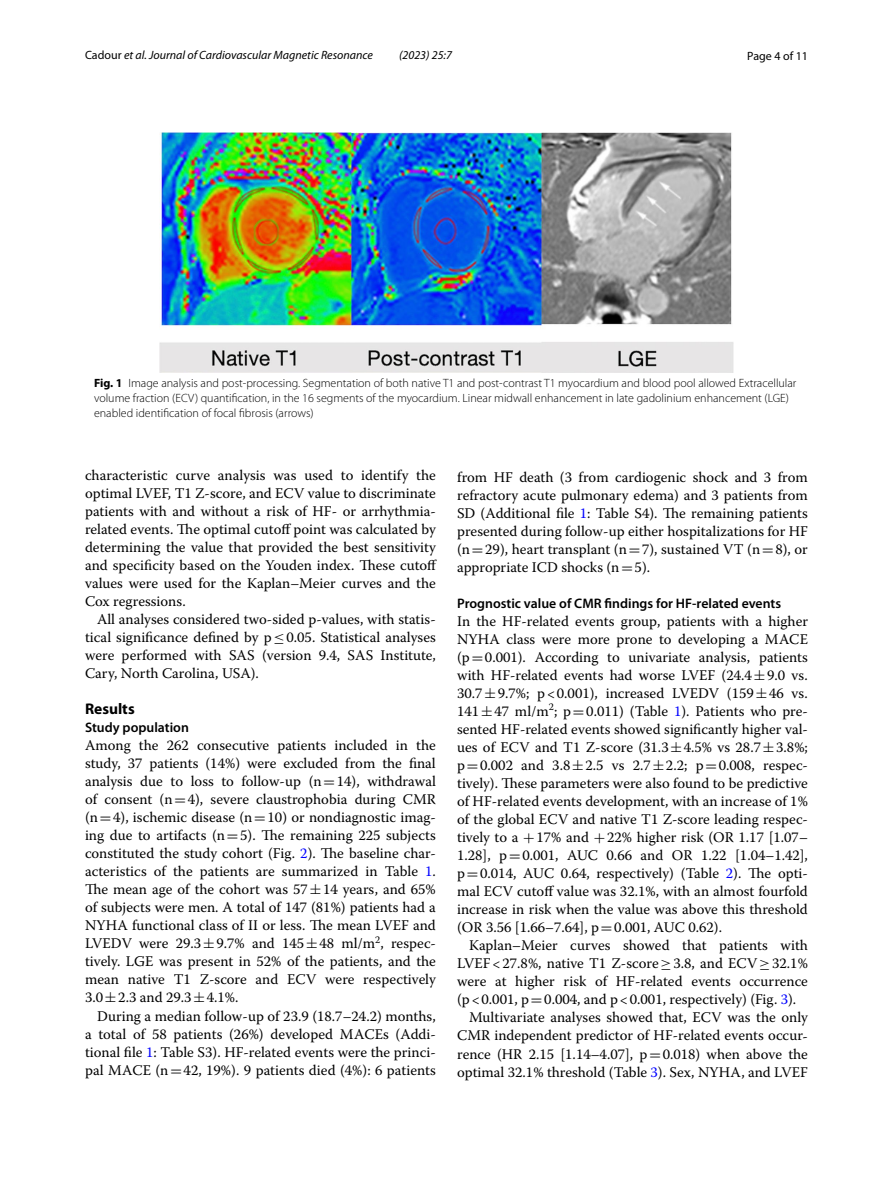
<style>
.page{position:relative;width:893px;height:1187px;background:#fff}
.page>*{position:absolute;margin:0;border:0;box-sizing:border-box;transform-origin:0 0}
.t1{font:700 15.45px "Myriad Pro";color:#000}
.t2{font:14.7px/18px "Warnock Pro";color:#000;text-align:justify}
.t3{font:600 13.8px "Myriad Pro";color:#000}
.t4{font:300 12px/15px "Myriad Pro";color:#000}
.t5{font:italic 12px "Myriad Pro";color:#000}
.t6{font:12px "Myriad Pro";color:#000}
.s1{font-style:normal}
.s2{font-weight:700}
.s3{font-family:"MTSY"}
.s4{color:#00f}
</style>
<div class="page">
<img style="left:159px;top:133px;width:574px;height:239px">
<p class="t5" style="left:85px;top:48px;width:289px"><span class="s1">Cadour</span> et al. Journal of Cardiovascular Magnetic Resonance</p>
<p class="t5" style="left:399px;top:48px;width:54px">(2023) 25:7</p>
<p class="t6" style="left:747px;top:48px;width:62px">Page 4 of 11</p>
<p class="t4" style="left:94px;top:376px;width:704px"><span class="s2">Fig. 1</span> Image analysis and post-processing. Segmentation of both native T1 and post-contrast T1 myocardium and blood pool allowed Extracellular volume fraction (ECV) quantification, in the 16 segments of the myocardium. Linear midwall enhancement in late gadolinium enhancement (LGE) enabled identification of focal fibrosis (arrows)</p>
<p class="t2" style="left:85px;top:466px;width:353px">characteristic curve analysis was used to identify the optimal LVEF, T1 Z-score, and ECV value to discriminate patients with and without a risk of HF- or arrhythmia&shy;related events. The optimal cutoff point was calculated by determining the value that provided the best sensitivity and specificity based on the Youden index. These cutoff values were used for the Kaplan–Meier curves and the Cox regressions.</p>
<p class="t2" style="left:85px;top:610px;width:352px;text-indent:12px">All analyses considered two-sided p-values, with statis&shy;tical significance defined by p<span class="s3">≤</span>0.05. Statistical analyses were performed with SAS (version 9.4, SAS Institute, Cary, North Carolina, USA).</p>
<p class="t1" style="left:85px;top:699px;width:51px">Results</p>
<p class="t3" style="left:85px;top:719px;width:105px">Study population</p>
<p class="t2" style="left:85px;top:736px;width:352px">Among the 262 consecutive patients included in the study, 37 patients (14%) were excluded from the final analysis due to loss to follow-up (n<span class="s3">=</span>14), withdrawal of consent (n<span class="s3">=</span>4), severe claustrophobia during CMR (n<span class="s3">=</span>4), ischemic disease (n<span class="s3">=</span>10) or nondiagnostic imag&shy;ing due to artifacts (n<span class="s3">=</span>5). The remaining 225 subjects constituted the study cohort (Fig. <span class="s4">2</span>). The baseline char&shy;acteristics of the patients are summarized in Table <span class="s4">1</span>.<br>The mean age of the cohort was 57<span class="s3">±</span>14 years, and 65% of subjects were men. A total of 147 (81%) patients had a NYHA functional class of II or less. The mean LVEF and LVEDV were 29.3<span class="s3">±</span>9.7% and 145<span class="s3">±</span>48 ml/m<sup>2</sup>, respec&shy;tively. LGE was present in 52% of the patients, and the mean native T1 Z-score and ECV were respectively 3.0<span class="s3">±</span>2.3 and 29.3<span class="s3">±</span>4.1%.</p>
<p class="t2" style="left:85px;top:1006px;width:352px;text-indent:12px">During a median follow-up of 23.9 (18.7–24.2) months, a total of 58 patients (26%) developed MACEs (Addi&shy;tional file <span class="s4">1</span>: Table S3). HF-related events were the princi&shy;pal MACE (n<span class="s3">=</span>42, 19%). 9 patients died (4%): 6 patients</p>
<p class="t2" style="left:457px;top:468px;width:352px">from HF death (3 from cardiogenic shock and 3 from refractory acute pulmonary edema) and 3 patients from SD (Additional file <span class="s4">1</span>: Table S4). The remaining patients presented during follow-up either hospitalizations for HF (n<span class="s3">=</span>29), heart transplant (n<span class="s3">=</span>7), sustained VT (n<span class="s3">=</span>8), or appropriate ICD shocks (n<span class="s3">=</span>5).</p>
<p class="t3" style="left:457px;top:595px;width:326px">Prognostic value of CMR findings for HF‑related events</p>
<p class="t2" style="left:457px;top:612px;width:352px">In the HF-related events group, patients with a higher NYHA class were more prone to developing a MACE (p<span class="s3">=</span>0.001). According to univariate analysis, patients with HF-related events had worse LVEF (24.4<span class="s3">±</span>9.0 vs.<br>30.7<span class="s3">±</span>9.7%; p&lt;0.001), increased LVEDV (159<span class="s3">±</span>46 vs.<br>141<span class="s3">±</span>47 ml/m<sup>2</sup>; p<span class="s3">=</span>0.011) (Table <span class="s4">1</span>). Patients who pre&shy;sented HF-related events showed significantly higher val&shy;ues of ECV and T1 Z-score (31.3<span class="s3">±</span>4.5% vs 28.7<span class="s3">±</span>3.8%; p<span class="s3">=</span>0.002 and 3.8<span class="s3">±</span>2.5 vs 2.7<span class="s3">±</span>2.2; p<span class="s3">=</span>0.008, respec&shy;tively). These parameters were also found to be predictive of HF-related events development, with an increase of 1% of the global ECV and native T1 Z-score leading respec&shy;tively to a <span class="s3">+</span>17% and <span class="s3">+</span>22% higher risk (OR 1.17 [1.07– 1.28], p<span class="s3">=</span>0.001, AUC 0.66 and OR 1.22 [1.04–1.42], p<span class="s3">=</span>0.014, AUC 0.64, respectively) (Table <span class="s4">2</span>). The opti&shy;mal ECV cutoff value was 32.1%, with an almost fourfold increase in risk when the value was above this threshold (OR 3.56 [1.66–7.64], p<span class="s3">=</span>0.001, AUC 0.62).</p>
<p class="t2" style="left:469px;top:936px;width:340px">Kaplan–Meier curves showed that patients with</p>
<p class="t2" style="left:457px;top:954px;width:352px">LVEF&lt;27.8%, native T1 Z-score<span class="s3">≥</span>3.8, and ECV<span class="s3">≥</span>32.1%</p>
<p class="t2" style="left:457px;top:972px;width:352px">were at higher risk of HF-related events occurrence</p>
<p class="t2" style="left:457px;top:990px;width:341px">(p&lt;0.001, p<span class="s3">=</span>0.004, and p&lt;0.001, respectively) (Fig. <span class="s4">3</span>).</p>
<p class="t2" style="left:469px;top:1008px;width:340px">Multivariate analyses showed that, ECV was the only</p>
<p class="t2" style="left:457px;top:1026px;width:352px">CMR independent predictor of HF-related events occur-</p>
<p class="t2" style="left:457px;top:1044px;width:352px">rence (HR 2.15 [1.14–4.07], p<span class="s3">=</span>0.018) when above the</p>
<p class="t2" style="left:457px;top:1062px;width:352px">optimal 32.1% threshold (Table <span class="s4">3</span>). Sex, NYHA, and LVEF</p>
</div>
